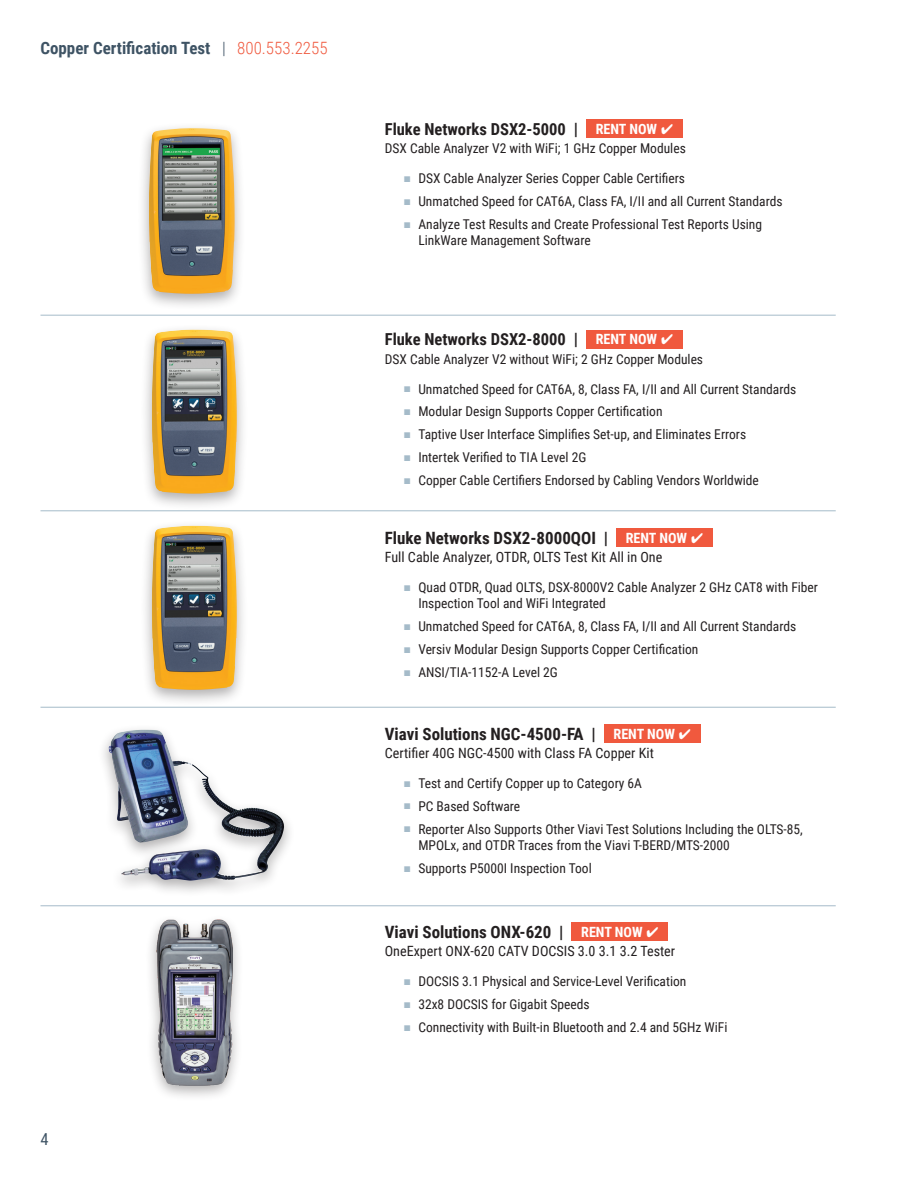
<style>
.page{position:relative;width:918px;height:1188px;background:#fff}
.page>*{position:absolute;margin:0;border:0;box-sizing:border-box;transform-origin:0 0}
.Equip_Name{font:700 16.95px "Roboto Condensed";color:#231f20}
.Product_Type{font:700 16.95px "Roboto Condensed";color:#3e5364}
.t1{font:300 16.95px "Roboto Condensed";color:#f0593e}
.Equip_Name-2{font:700 16.5px "Roboto Condensed";color:#231f20}
.t2{font:16.5px "Roboto Condensed";color:#3e5364}
.Equip_Sub_Name{font:14.1px "Roboto Condensed";color:#231f20}
.TOC_Category{font:700 14.1px "Roboto Condensed";color:#fff}
.Equip_Sub_Name-2{font:13.5px/16.2px "Roboto Condensed";color:#231f20}
.s1{color:#3e5364}
.s2{font-size:16.95px}
.s3{color:#a5bbc9}
</style>
<div class="page">
<hr style="left:40px;top:315px;width:796px;height:1px;background:#a5bbc9">
<hr style="left:40px;top:510px;width:796px;height:1px;background:#a5bbc9">
<hr style="left:40px;top:707px;width:796px;height:1px;background:#a5bbc9">
<hr style="left:40px;top:905px;width:796px;height:1px;background:#a5bbc9">
<div style="left:137px;top:122px;width:109px;height:189px;background:#231f20;opacity:.35"></div>
<img style="left:149px;top:128px;width:86px;height:166px">
<div style="left:140px;top:323px;width:108px;height:188px;background:#231f20;opacity:.35"></div>
<img style="left:152px;top:330px;width:85px;height:164px">
<div style="left:140px;top:519px;width:108px;height:188px;background:#231f20;opacity:.35"></div>
<img style="left:152px;top:526px;width:85px;height:164px">
<div style="left:145px;top:914px;width:98px;height:188px;background:#231f20;opacity:.35"></div>
<img style="left:156px;top:920px;width:76px;height:165px">
<div style="left:97px;top:723px;width:199px;height:174px;background:#231f20;opacity:.35"></div>
<img style="left:109px;top:730px;width:121px;height:113px">
<div style="left:586px;top:119px;width:97px;height:19px;background:#f0593e"></div>
<div style="left:616px;top:528px;width:97px;height:18px;background:#f0593e"></div>
<div style="left:586px;top:330px;width:97px;height:18px;background:#f0593e"></div>
<div style="left:604px;top:724px;width:97px;height:18px;background:#f0593e"></div>
<div style="left:571px;top:922px;width:97px;height:19px;background:#f0593e"></div>
<p class="Product_Type" style="left:40px;top:36px;width:172px">Copper Certification Test</p>
<p class="t1" style="left:222px;top:36px;width:107px"><span class="s1">|</span> 800.553.2255</p>
<p class="t2" style="left:40px;top:1128px;width:10px">4</p>
<p class="Equip_Name-2" style="left:385px;top:117px;width:195px">Fluke Networks DSX2-5000 <span class="s2">|</span></p>
<p class="TOC_Category" style="left:596px;top:119px;width:79px">RENT NOW ✔</p>
<p class="Equip_Sub_Name-2" style="left:385px;top:140px;width:303px">DSX Cable Analyzer V2 with WiFi; 1 GHz Copper Modules</p>
<p class="Equip_Sub_Name-2" style="left:404px;top:169px;width:282px"><span class="s3">■</span> DSX Cable Analyzer Series Copper Cable Certifiers</p>
<p class="Equip_Sub_Name-2" style="left:404px;top:192px;width:380px"><span class="s3">■</span> Unmatched Speed for CAT6A, Class FA, I/II and all Current Standards</p>
<p class="Equip_Sub_Name-2" style="left:418px;top:215px;width:345px;text-indent:-14px"><span class="s3">■</span> Analyze Test Results and Create Professional Test Reports Using<br>LinkWare Management Software</p>
<p class="Equip_Name-2" style="left:385px;top:328px;width:195px">Fluke Networks DSX2-8000 <span class="s2">|</span></p>
<p class="TOC_Category" style="left:596px;top:329px;width:79px">RENT NOW ✔</p>
<p class="Equip_Sub_Name-2" style="left:385px;top:350px;width:320px">DSX Cable Analyzer V2 without WiFi; 2 GHz Copper Modules</p>
<p class="Equip_Sub_Name-2" style="left:404px;top:380px;width:393px"><span class="s3">■</span> Unmatched Speed for CAT6A, 8, Class FA, I/II and All Current Standards</p>
<p class="Equip_Sub_Name-2" style="left:404px;top:403px;width:260px"><span class="s3">■</span> Modular Design Supports Copper Certification</p>
<p class="Equip_Sub_Name-2" style="left:404px;top:426px;width:343px"><span class="s3">■</span> Taptive User Interface Simplifies Set-up, and Eliminates Errors</p>
<p class="Equip_Sub_Name-2" style="left:404px;top:449px;width:184px"><span class="s3">■</span> Intertek Verified to TIA Level 2G</p>
<p class="Equip_Sub_Name-2" style="left:404px;top:472px;width:356px"><span class="s3">■</span> Copper Cable Certifiers Endorsed by Cabling Vendors Worldwide</p>
<p class="Equip_Name" style="left:385px;top:526px;width:225px">Fluke Networks DSX2-8000QOI |</p>
<p class="TOC_Category" style="left:626px;top:528px;width:79px">RENT NOW ✔</p>
<p class="Equip_Sub_Name" style="left:385px;top:547px;width:279px">Full Cable Analyzer, OTDR, OLTS Test Kit All in One</p>
<p class="Equip_Sub_Name-2" style="left:418px;top:578px;width:401px;text-indent:-14px"><span class="s3">■</span> Quad OTDR, Quad OLTS, DSX-8000V2 Cable Analyzer 2 GHz CAT8 with Fiber<br>Inspection Tool and WiFi Integrated</p>
<p class="Equip_Sub_Name-2" style="left:404px;top:617px;width:393px"><span class="s3">■</span> Unmatched Speed for CAT6A, 8, Class FA, I/II and All Current Standards</p>
<p class="Equip_Sub_Name-2" style="left:404px;top:640px;width:296px"><span class="s3">■</span> Versiv Modular Design Supports Copper Certification</p>
<p class="Equip_Sub_Name-2" style="left:404px;top:663px;width:155px"><span class="s3">■</span> ANSI/TIA-1152-A Level 2G</p>
<p class="Equip_Name" style="left:385px;top:722px;width:213px">Viavi Solutions NGC-4500-FA |</p>
<p class="TOC_Category" style="left:614px;top:724px;width:79px">RENT NOW ✔</p>
<p class="Equip_Sub_Name" style="left:385px;top:743px;width:271px">Certifier 40G NGC-4500 with Class FA Copper Kit</p>
<p class="Equip_Sub_Name-2" style="left:404px;top:774px;width:239px"><span class="s3">■</span> Test and Certify Copper up to Category 6A</p>
<p class="Equip_Sub_Name-2" style="left:404px;top:797px;width:118px"><span class="s3">■</span> PC Based Software</p>
<p class="Equip_Sub_Name-2" style="left:418px;top:820px;width:386px;text-indent:-14px"><span class="s3">■</span> Reporter Also Supports Other Viavi Test Solutions Including the OLTS-85,<br>MPOLx, and OTDR Traces from the Viavi T-BERD/MTS-2000</p>
<p class="Equip_Sub_Name-2" style="left:404px;top:859px;width:189px"><span class="s3">■</span> Supports P5000I Inspection Tool</p>
<p class="Equip_Name" style="left:385px;top:920px;width:180px">Viavi Solutions ONX-620 |</p>
<p class="TOC_Category" style="left:581px;top:922px;width:79px">RENT NOW ✔</p>
<p class="Equip_Sub_Name" style="left:385px;top:941px;width:292px">OneExpert ONX-620 CATV DOCSIS 3.0 3.1 3.2 Tester</p>
<p class="Equip_Sub_Name-2" style="left:404px;top:972px;width:284px"><span class="s3">■</span> DOCSIS 3.1 Physical and Service-Level Verification</p>
<p class="Equip_Sub_Name-2" style="left:404px;top:995px;width:187px"><span class="s3">■</span> 32x8 DOCSIS for Gigabit Speeds</p>
<p class="Equip_Sub_Name-2" style="left:404px;top:1018px;width:325px"><span class="s3">■</span> Connectivity with Built-in Bluetooth and 2.4 and 5GHz WiFi</p>
</div>
